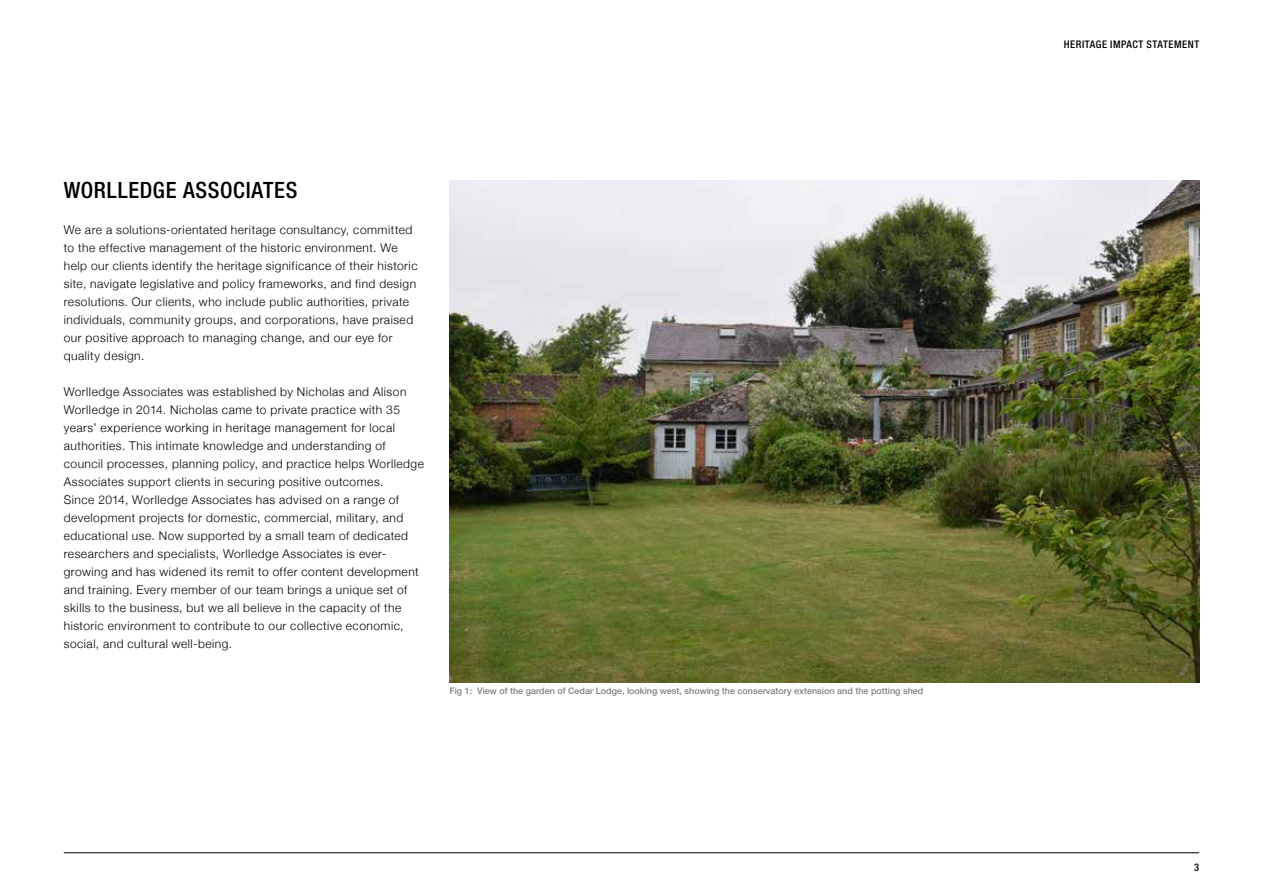
<style>
.page{position:relative;width:1263px;height:893px;background:#fff}
.page>*{position:absolute;margin:0;border:0;box-sizing:border-box;transform-origin:0 0}
.t1{font:500 condensed 22.5px "Helvetica Neue LT Std";letter-spacing:.03em;color:#000}
.t2{font:300 12px/18px "Helvetica Neue";letter-spacing:.04em;color:#000}
.t3{font:500 condensed 10.5px "Helvetica Neue LT Std";letter-spacing:.05em;color:#000}
.t4{font:500 9px "Helvetica Neue LT Std";color:#818080}
</style>
<div class="page">
<hr style="left:64px;top:852px;width:1135px;height:1px;background:#000">
<img style="left:449px;top:180px;width:750px;height:503px">
<h1 class="t1" style="left:64px;top:177px;width:235px">WORLLEDGE ASSOCIATES</h1>
<p class="t2" style="left:64px;top:220px;width:355px">We are a solutions-orientated heritage consultancy, committed to the effective management of the historic environment. We help our clients identify the heritage significance of their historic site, navigate legislative and policy frameworks, and find design resolutions. Our clients, who include public authorities, private individuals, community groups, and corporations, have praised our positive approach to managing change, and our eye for quality design.</p>
<p class="t2" style="left:64px;top:382px;width:362px">Worlledge Associates was established by Nicholas and Alison Worlledge in 2014. Nicholas came to private practice with 35 years’ experience working in heritage management for local authorities. This intimate knowledge and understanding of council processes, planning policy, and practice helps Worlledge Associates support clients in securing positive outcomes.<br>Since 2014, Worlledge Associates has advised on a range of development projects for domestic, commercial, military, and educational use. Now supported by a small team of dedicated researchers and specialists, Worlledge Associates is ever&shy;growing and has widened its remit to offer content development and training. Every member of our team brings a unique set of skills to the business, but we all believe in the capacity of the historic environment to contribute to our collective economic, social, and cultural well-being.</p>
<p class="t4" style="left:449px;top:686px;width:475px">Fig 1: View of the garden of Cedar Lodge, looking west, showing the conservatory extension and the potting shed</p>
<p class="t3" style="left:1064px;top:38px;width:137px">HERITAGE IMPACT STATEMENT</p>
<p class="t3" style="left:1194px;top:860px;width:7px">3</p>
</div>
